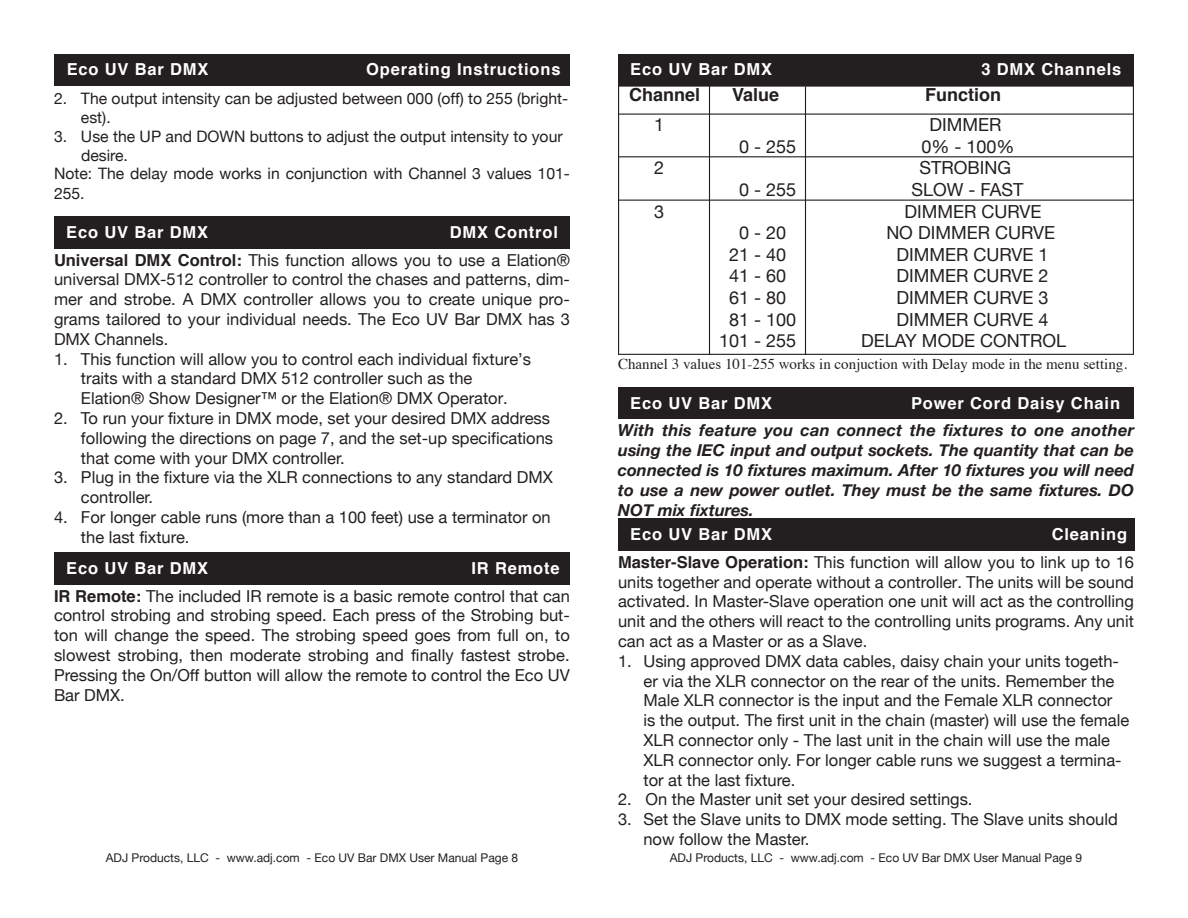
<style>
.page{position:relative;width:1188px;height:918px;background:#fff}
.page>*{position:absolute;margin:0;border:0;box-sizing:border-box;transform-origin:0 0}
.t1{font:18px "Helvetica Neue";color:#231f20}
.t2{font:700 18px "Helvetica";color:#231f20}
.t3{font:16.5px/19.8px "Helvetica Neue";color:#231f20}
.t4{font:italic 700 16.5px/19.8px "Helvetica Neue";color:#231f20;text-align:justify}
.t5{font:700 16.5px "Helvetica";letter-spacing:.05em;color:#fff}
.t6{font:15.75px/18.9px "Helvetica Neue";color:#231f20}
.t7{font:15px "Times";color:#231f20}
.t8{font:12px "Helvetica Neue";color:#231f20}
.s1{font-family:"Helvetica";font-weight:700}
</style>
<div class="page">
<div style="left:54px;top:217px;width:516px;height:31px;background:#231f20"></div>
<div style="left:54px;top:54px;width:516px;height:32px;background:#231f20"></div>
<div style="left:618px;top:519px;width:516px;height:31px;background:#231f20"></div>
<div style="left:618px;top:387px;width:516px;height:32px;background:#231f20"></div>
<hr style="left:618px;top:114px;width:516px;height:1px;background:#231f20">
<div style="left:618px;top:86px;width:516px;height:269px;border:1px solid #231f20"></div>
<hr style="left:709px;top:86px;width:1px;height:269px;background:#231f20">
<hr style="left:805px;top:86px;width:1px;height:269px;background:#231f20">
<hr style="left:618px;top:156px;width:516px;height:1px;background:#231f20">
<hr style="left:618px;top:200px;width:516px;height:1px;background:#231f20">
<div style="left:618px;top:54px;width:516px;height:32px;background:#231f20"></div>
<div style="left:54px;top:553px;width:516px;height:31px;background:#231f20"></div>
<p class="t5" style="left:67px;top:56px;width:143px">Eco UV Bar DMX</p>
<p class="t5" style="left:366px;top:56px;width:196px">Operating Instructions</p>
<p class="t6" style="left:81px;top:90px;width:489px;text-indent:-27px">2. The output intensity can be adjusted between 000 (off) to 255 (bright&shy;est).</p>
<p class="t6" style="left:54px;top:128px;width:510px">3. Use the UP and DOWN buttons to adjust the output intensity to your</p>
<p class="t6" style="left:81px;top:146px;width:48px">desire.</p>
<p class="t6" style="left:54px;top:165px;width:518px">Note: The delay mode works in conjunction with Channel 3 values 101-</p>
<p class="t6" style="left:54px;top:185px;width:32px">255.</p>
<p class="t5" style="left:66px;top:219px;width:143px">Eco UV Bar DMX</p>
<p class="t5" style="left:450px;top:219px;width:110px">DMX Control</p>
<p class="t3" style="left:54px;top:251px;width:518px;text-align:justify"><span class="s1">Universal DMX Control:</span> This function allows you to use a Elation® universal DMX-512 controller to control the chases and patterns, dim&shy;mer and strobe. A DMX controller allows you to create unique pro&shy;grams tailored to your individual needs. The Eco UV Bar DMX has 3<br>DMX Channels.</p>
<p class="t3" style="left:81px;top:350px;width:452px;text-indent:-27px">1. This function will allow you to control each individual fixture’s traits with a standard DMX 512 controller such as the<br>Elation® Show Designer™ or the Elation® DMX Operator.</p>
<p class="t3" style="left:81px;top:409px;width:474px;text-indent:-27px">2. To run your fixture in DMX mode, set your desired DMX address following the directions on page 7, and the set-up specifications that come with your DMX controller.</p>
<p class="t3" style="left:81px;top:469px;width:473px;text-indent:-27px">3. Plug in the fixture via the XLR connections to any standard DMX controller.</p>
<p class="t3" style="left:81px;top:508px;width:471px;text-indent:-27px">4. For longer cable runs (more than a 100 feet) use a terminator on the last fixture.</p>
<p class="t5" style="left:66px;top:555px;width:143px">Eco UV Bar DMX</p>
<p class="t5" style="left:471px;top:555px;width:90px">IR Remote</p>
<p class="t3" style="left:54px;top:587px;width:518px;text-align:justify"><span class="s1">IR Remote:</span> The included IR remote is a basic remote control that can control strobing and strobing speed. Each press of the Strobing but&shy;ton will change the speed. The strobing speed goes from full on, to slowest strobing, then moderate strobing and finally fastest strobe.<br>Pressing the On/Off button will allow the remote to control the Eco UV Bar DMX.</p>
<p class="t5" style="left:630px;top:56px;width:143px">Eco UV Bar DMX</p>
<p class="t5" style="left:981px;top:56px;width:142px">3 DMX Channels</p>
<p class="t2" style="left:629px;top:80px;width:73px">Channel</p>
<p class="t2" style="left:732px;top:80px;width:49px">Value</p>
<p class="t2" style="left:925px;top:80px;width:77px">Function</p>
<p class="t1" style="left:654px;top:112px;width:12px">1</p>
<p class="t1" style="left:929px;top:112px;width:74px">DIMMER</p>
<p class="t1" style="left:739px;top:133px;width:59px">0 - 255</p>
<p class="t1" style="left:921px;top:133px;width:95px">0% - 100%</p>
<p class="t1" style="left:654px;top:155px;width:12px">2</p>
<p class="t1" style="left:919px;top:155px;width:93px">STROBING</p>
<p class="t1" style="left:739px;top:177px;width:59px">0 - 255</p>
<p class="t1" style="left:911px;top:177px;width:114px">SLOW - FAST</p>
<p class="t1" style="left:654px;top:198px;width:12px">3</p>
<p class="t1" style="left:904px;top:198px;width:139px">DIMMER CURVE</p>
<p class="t1" style="left:739px;top:220px;width:49px">0 - 20</p>
<p class="t1" style="left:886px;top:220px;width:170px">NO DIMMER CURVE</p>
<p class="t1" style="left:729px;top:241px;width:59px">21 - 40</p>
<p class="t1" style="left:896px;top:241px;width:154px">DIMMER CURVE 1</p>
<p class="t1" style="left:729px;top:263px;width:59px">41 - 60</p>
<p class="t1" style="left:896px;top:263px;width:154px">DIMMER CURVE 2</p>
<p class="t1" style="left:729px;top:285px;width:59px">61 - 80</p>
<p class="t1" style="left:896px;top:285px;width:154px">DIMMER CURVE 3</p>
<p class="t1" style="left:729px;top:306px;width:69px">81 - 100</p>
<p class="t1" style="left:896px;top:306px;width:154px">DIMMER CURVE 4</p>
<p class="t1" style="left:719px;top:328px;width:79px">101 - 255</p>
<p class="t1" style="left:861px;top:328px;width:206px">DELAY MODE CONTROL</p>
<p class="t7" style="left:618px;top:349px;width:511px">Channel 3 values 101-255 works in conjuction with Delay mode in the menu setting.</p>
<p class="t5" style="left:630px;top:390px;width:143px">Eco UV Bar DMX</p>
<p class="t5" style="left:911px;top:390px;width:210px">Power Cord Daisy Chain</p>
<p class="t4" style="left:618px;top:421px;width:518px">With this feature you can connect the fixtures to one another using the IEC input and output sockets. The quantity that can be connected is 10 fixtures maximum. After 10 fixtures you will need to use a new power outlet. They must be the same fixtures. DO NOT mix fixtures.</p>
<p class="t5" style="left:630px;top:521px;width:143px">Eco UV Bar DMX</p>
<p class="t5" style="left:1052px;top:521px;width:77px">Cleaning</p>
<p class="t3" style="left:618px;top:553px;width:518px;text-align:justify"><span class="s1">Master-Slave Operation:</span> This function will allow you to link up to 16 units together and operate without a controller. The units will be sound activated. In Master-Slave operation one unit will act as the controlling unit and the others will react to the controlling units programs. Any unit can act as a Master or as a Slave.</p>
<p class="t3" style="left:643px;top:652px;width:487px;text-indent:-25px">1. Using approved DMX data cables, daisy chain your units togeth&shy;er via the XLR connector on the rear of the units. Remember the Male XLR connector is the input and the Female XLR connector<br>is the output. The first unit in the chain (master) will use the female XLR connector only - The last unit in the chain will use the male XLR connector only. For longer cable runs we suggest a termina&shy;tor at the last fixture.</p>
<p class="t3" style="left:618px;top:790px;width:356px">2. On the Master unit set your desired settings.</p>
<p class="t3" style="left:643px;top:810px;width:476px;text-indent:-25px">3. Set the Slave units to DMX mode setting. The Slave units should now follow the Master.</p>
<p class="t8" style="left:106px;top:849px;width:414px">ADJ Products, LLC - www.adj.com - Eco UV Bar DMX User Manual Page 8</p>
<p class="t8" style="left:670px;top:849px;width:414px">ADJ Products, LLC - www.adj.com - Eco UV Bar DMX User Manual Page 9</p>
</div>
